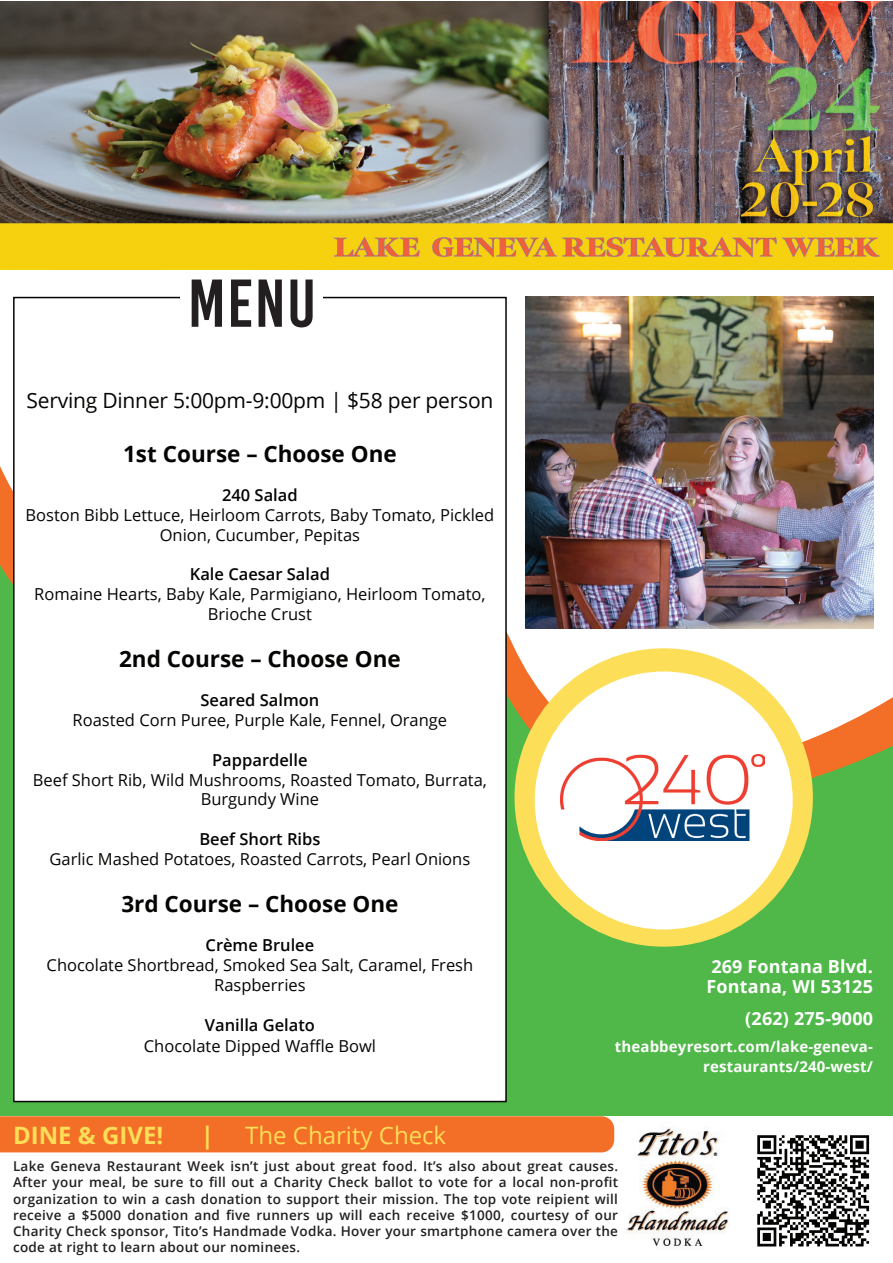
<style>
.page{position:relative;width:893px;height:1263px;background:#fff}
.page>*{position:absolute;margin:0;border:0;box-sizing:border-box;transform-origin:0 0}
.t1{font:67.5px "Bebas Kai";color:#231f20}
.t2{font:24px "Open Sans";color:#fcde58}
.t3{font:700 24px "Open Sans";color:#fcde58}
.t4{font:700 22.5px "Open Sans";color:#040503}
.t5{font:21px "Open Sans";letter-spacing:-.01em;color:#040503}
.t6{font:700 18px/19.5px "Open Sans";letter-spacing:.01em;color:#fff}
.t7{font:16.5px/19.8px "Open Sans";color:#040503;text-align:center}
.t8{font:600 16.5px "Open Sans";color:#040503}
.t9{font:700 15px/19.5px "Open Sans";letter-spacing:.01em;color:#fff;text-align:right}
.t10{font:600 13.5px/16.2px "Open Sans";letter-spacing:.02em;color:#231f20;text-align:justify}
</style>
<div class="page">
<svg style="left:0;top:494px;width:893px;height:622px;fill:#4fb848"></svg>
<div style="left:514px;top:648px;width:299px;height:299px;background:#fcde58;border-radius:50%"></div>
<div style="left:535px;top:671px;width:258px;height:258px;background:#fff;border-radius:50%"></div>
<div style="left:0;top:1116px;width:614px;height:36px;background:#f36e26"></div>
<div style="left:14px;top:298px;width:492px;height:803px;background:#fff"></div>
<img style="left:560px;top:755px;width:204px;height:85px">
<img style="left:0;top:1px;width:893px;height:268px">
<img style="left:626px;top:1128px;width:103px;height:119px">
<img style="left:757px;top:1135px;width:113px;height:112px">
<img style="left:526px;top:297px;width:348px;height:331px">
<h1 class="t1" style="left:188px;top:267px;width:130px">MENU</h1>
<h3 class="t5" style="left:27px;top:386px;width:468px">Serving Dinner 5:00pm-9:00pm | $58 per person</h3>
<h3 class="t4" style="left:123px;top:438px;width:275px">1st Course – Choose One</h3>
<p class="t8" style="left:222px;top:484px;width:77px">240 Salad</p>
<p class="t7" style="left:26px;top:505px;width:470px">Boston Bibb Lettuce, Heirloom Carrots, Baby Tomato, Pickled<br>Onion, Cucumber, Pepitas</p>
<p class="t8" style="left:190px;top:563px;width:142px">Kale Caesar Salad</p>
<p class="t7" style="left:34px;top:584px;width:453px">Romaine Hearts, Baby Kale, Parmigiano, Heirloom Tomato,<br>Brioche Crust</p>
<h3 class="t4" style="left:119px;top:643px;width:283px">2nd Course – Choose One</h3>
<p class="t8" style="left:200px;top:689px;width:120px">Seared Salmon</p>
<p class="t7" style="left:73px;top:710px;width:376px">Roasted Corn Puree, Purple Kale, Fennel, Orange</p>
<p class="t8" style="left:212px;top:748px;width:97px">Pappardelle</p>
<p class="t7" style="left:33px;top:769px;width:456px">Beef Short Rib, Wild Mushrooms, Roasted Tomato, Burrata,<br>Burgundy Wine</p>
<p class="t8" style="left:199px;top:828px;width:123px">Beef Short Ribs</p>
<p class="t7" style="left:50px;top:848px;width:422px">Garlic Mashed Potatoes, Roasted Carrots, Pearl Onions</p>
<h3 class="t4" style="left:121px;top:888px;width:279px">3rd Course – Choose One</h3>
<p class="t8" style="left:206px;top:934px;width:110px">Crème Brulee</p>
<p class="t7" style="left:47px;top:955px;width:428px">Chocolate Shortbread, Smoked Sea Salt, Caramel, Fresh<br>Raspberries</p>
<p class="t8" style="left:205px;top:1013px;width:112px">Vanilla Gelato</p>
<p class="t7" style="left:144px;top:1035px;width:234px">Chocolate Dipped Waffle Bowl</p>
<h3 class="t6" style="left:707px;top:956px;width:168px">269 Fontana Blvd.<br>Fontana, WI 53125</h3>
<h3 class="t6" style="left:745px;top:1008px;width:129px">(262) 275-9000</h3>
<p class="t9" style="left:615px;top:1037px;width:260px">theabbeyresort.com/lake-geneva&shy;restaurants/240-west/</p>
<h2 class="t3" style="left:13px;top:1118px;width:152px">DINE &amp; GIVE!</h2>
<h2 class="t3" style="left:201px;top:1118px;width:15px">|</h2>
<h2 class="t2" style="left:245px;top:1118px;width:202px">The Charity Check</h2>
<p class="t10" style="left:13px;top:1158px;width:606px">Lake Geneva Restaurant Week isn’t just about great food. It’s also about great causes.<br>After your meal, be sure to fill out a Charity Check ballot to vote for a local non-profit organization to win a cash donation to support their mission. The top vote reipient will receive a $5000 donation and five runners up will each receive $1000, courtesy of our Charity Check sponsor, Tito’s Handmade Vodka. Hover your smartphone camera over the code at right to learn about our nominees.</p>
</div>
